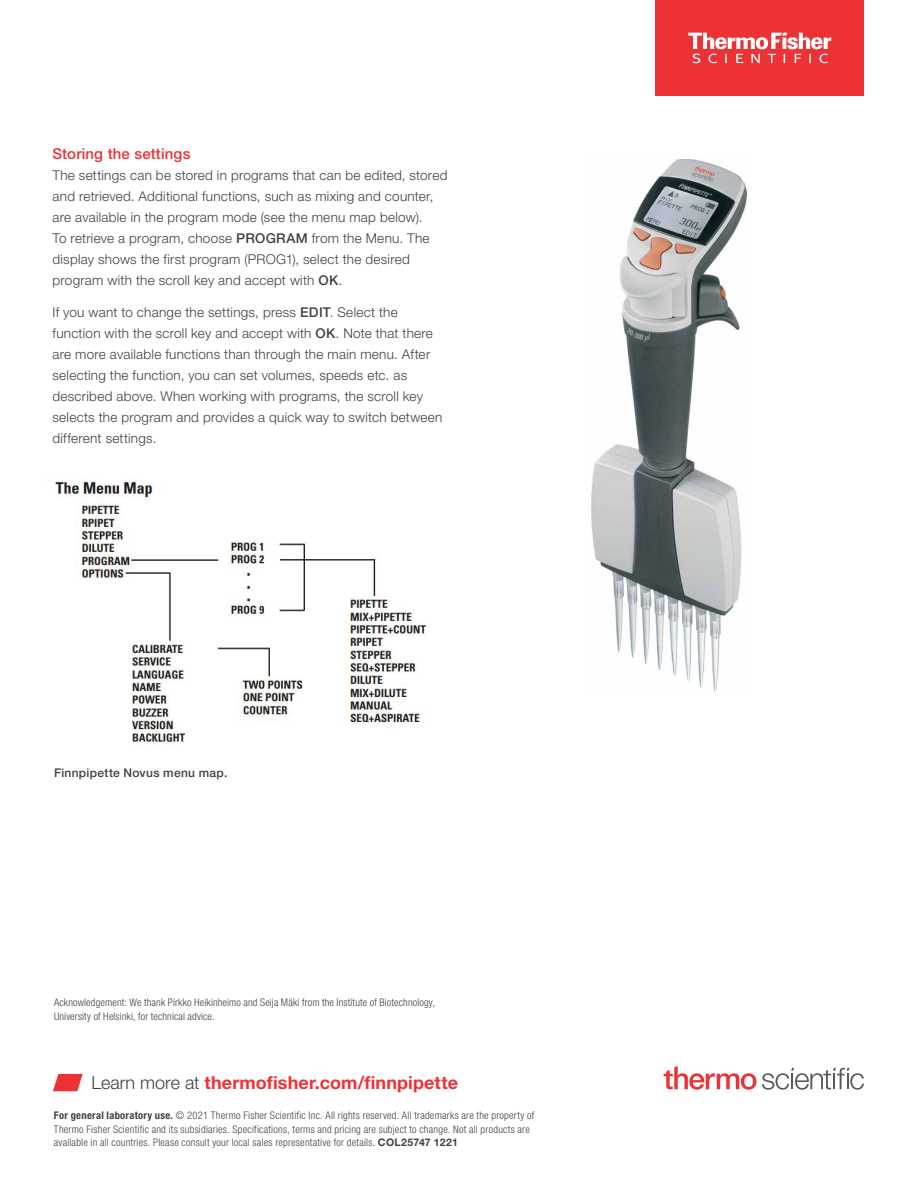
<style>
.page{position:relative;width:918px;height:1188px;background:#fff}
.page>*{position:absolute;margin:0;border:0;box-sizing:border-box;transform-origin:0 0}
.t1{font:700 18px "Helvetica Neue LTW1 G";letter-spacing:.01em;color:#ee3134}
.t2{font:500 15px "Helvetica Neue LTW1 G";letter-spacing:.01em;color:#ee3134}
.t3{font:300 13.5px/21px "Helvetica Neue LTW1 G";letter-spacing:.02em;color:#414042}
.t4{font:500 12px "Helvetica Neue LTW1 G";letter-spacing:.025em;color:#414042}
.t5{font:300 condensed 10.5px/13.5px "Helvetica Neue LTW1 G";letter-spacing:.02em;color:#414042}
.s1{font-weight:500}
.s2{font-weight:300;color:#414042}
.s3{font-weight:700}
.s4{font-weight:700;font-stretch:normal}
</style>
<div class="page">
<img style="left:53px;top:479px;width:373px;height:265px">
<svg style="left:53px;top:1074px;width:30px;height:17px"></svg>
<img style="left:591px;top:159px;width:156px;height:532px">
<div style="left:656px;top:0;width:208px;height:96px;background:#ee3134"></div>
<svg style="left:688px;top:33px;width:143px;height:30px"></svg>
<svg style="left:664px;top:1066px;width:200px;height:24px"></svg>
<p class="t2" style="left:52px;top:145px;width:139px">Storing the settings</p>
<p class="t3" style="left:52px;top:165px;width:396px">The settings can be stored in programs that can be edited, stored and retrieved. Additional functions, such as mixing and counter, are available in the program mode (see the menu map below).<br>To retrieve a program, choose <span class="s1">PROGRAM</span> from the Menu. The display shows the first program (PROG1), select the desired program with the scroll key and accept with <span class="s1">OK</span>.</p>
<p class="t3" style="left:52px;top:301px;width:392px">If you want to change the settings, press <span class="s1">EDIT</span>. Select the function with the scroll key and accept with <span class="s1">OK</span>. Note that there are more available functions than through the main menu. After selecting the function, you can set volumes, speeds etc. as described above. When working with programs, the scroll key selects the program and provides a quick way to switch between different settings.</p>
<p class="t4" style="left:54px;top:765px;width:175px">Finnpipette Novus menu map.</p>
<p class="t5" style="left:54px;top:996px;width:383px">Acknowledgement: We thank Pirkko Heikinheimo and Seija Mäki from the Institute of Biotechnology,<br>University of Helsinki, for technical advice.</p>
<h1 class="t1" style="left:92px;top:1071px;width:368px"><span class="s2">Learn more at</span> thermofisher.com/finnpipette</h1>
<p class="t5" style="left:54px;top:1109px;width:482px"><span class="s3">For general laboratory use.</span> © 2021 Thermo Fisher Scientific Inc. All rights reserved. All trademarks are the property of<br>Thermo Fisher Scientific and its subsidiaries. Specifications, terms and pricing are subject to change. Not all products are available in all countries. Please consult your local sales representative for details. <span class="s4">COL25747 1221</span></p>
</div>
